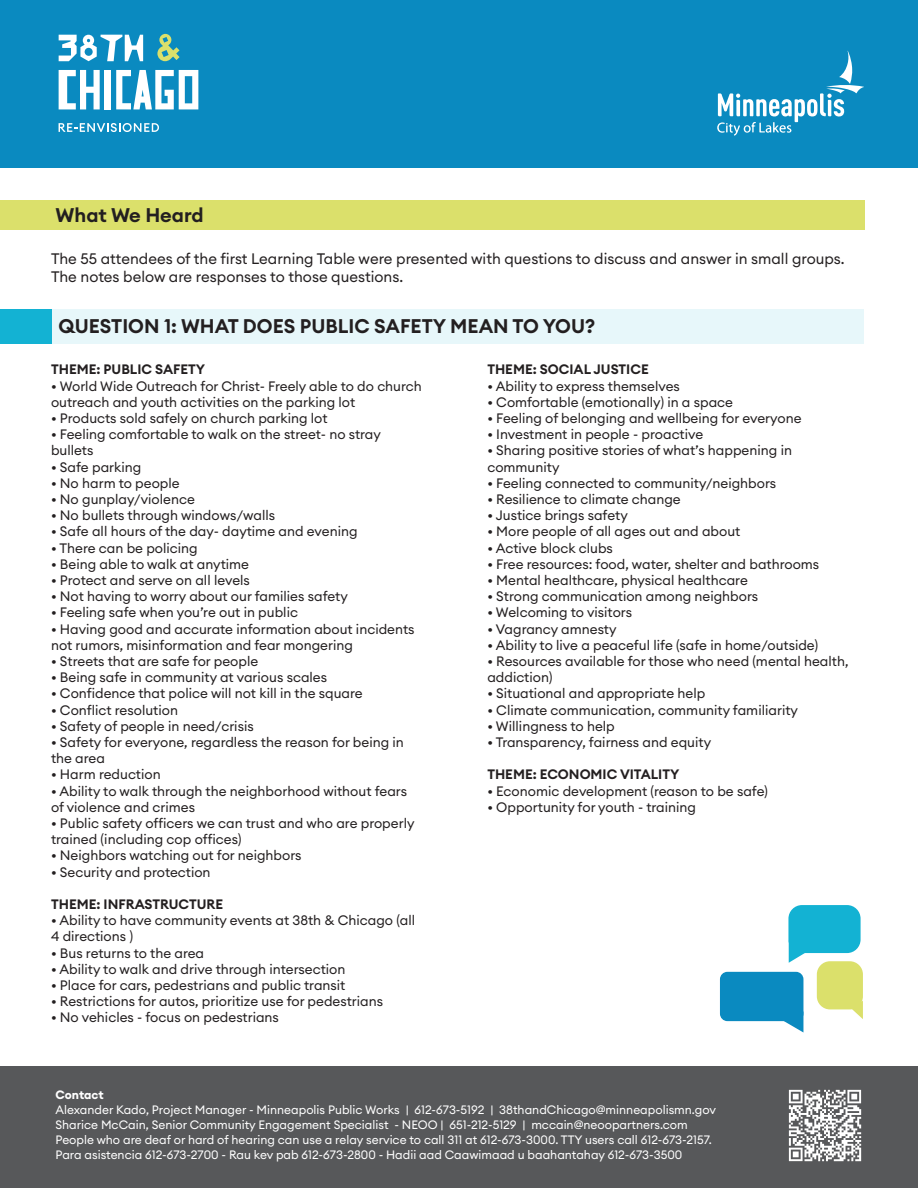
<style>
.page{position:relative;width:918px;height:1188px;background:#fff}
.page>*{position:absolute;margin:0;border:0;box-sizing:border-box;transform-origin:0 0}
.t1{font:600 19.5px "Euclid Circular A";color:#231f20}
.t2{font:15px/18px "Euclid Circular A";color:#231f20}
.t3{font:13.5px/16.2px "Euclid Circular A";color:#231f20}
.t4{font:600 13.5px "Euclid Circular A";color:#231f20}
.t5{font:12px/15px "Euclid Circular A";color:#fff}
.t6{font:700 12px "Euclid Circular A";letter-spacing:-.005em;color:#fff}
</style>
<div class="page">
<div style="left:52px;top:309px;width:812px;height:35px;background:#e7f7fa"></div>
<div style="left:720px;top:972px;width:83px;height:49px;background:#0a8ac0;border-radius:7px"></div>
<svg style="left:781px;top:1016px;width:22px;height:17px"></svg>
<div style="left:0;top:0;width:918px;height:168px;background:#0a8ac0"></div>
<svg style="left:59px;top:70px;width:41px;height:39px"></svg>
<div style="left:105px;top:70px;width:6px;height:39px;background:#fff"></div>
<svg style="left:116px;top:70px;width:82px;height:39px"></svg>
<svg style="left:59px;top:35px;width:84px;height:26px"></svg>
<svg style="left:157px;top:34px;width:23px;height:27px"></svg>
<svg style="left:59px;top:123px;width:100px;height:9px"></svg>
<svg style="left:717px;top:51px;width:147px;height:85px"></svg>
<div style="left:0;top:1066px;width:918px;height:122px;background:#57585a"></div>
<div style="left:788px;top:905px;width:73px;height:48px;background:#13b2d3;border-radius:14px"></div>
<svg style="left:789px;top:946px;width:22px;height:17px"></svg>
<div style="left:817px;top:961px;width:46px;height:48px;background:#dbe06b;border-radius:13px"></div>
<svg style="left:851px;top:1001px;width:12px;height:18px"></svg>
<img style="left:788px;top:1089px;width:74px;height:73px">
<div style="left:0;top:200px;width:864px;height:30px;background:#dbe06b"></div>
<div style="left:0;top:309px;width:51px;height:35px;background:#13b2d3"></div>
<h1 class="t1" style="left:56px;top:202px;width:150px">What We Heard</h1>
<p class="t2" style="left:51px;top:250px;width:795px">The 55 attendees of the first Learning Table were presented with questions to discuss and answer in small groups.<br>The notes below are responses to those questions.</p>
<h1 class="t1" style="left:59px;top:313px;width:538px">QUESTION 1: WHAT DOES PUBLIC SAFETY MEAN TO YOU?</h1>
<p class="t4" style="left:51px;top:361px;width:156px">THEME: PUBLIC SAFETY</p>
<p class="t3" style="left:51px;top:378px;width:372px">• World Wide Outreach for Christ- Freely able to do church outreach and youth activities on the parking lot</p>
<p class="t3" style="left:51px;top:410px;width:278px">• Products sold safely on church parking lot</p>
<p class="t3" style="left:51px;top:426px;width:331px">• Feeling comfortable to walk on the street- no stray bullets</p>
<p class="t3" style="left:51px;top:459px;width:92px">• Safe parking</p>
<p class="t3" style="left:51px;top:475px;width:130px">• No harm to people</p>
<p class="t3" style="left:51px;top:491px;width:145px">• No gunplay/violence</p>
<p class="t3" style="left:51px;top:507px;width:226px">• No bullets through windows/walls</p>
<p class="t3" style="left:51px;top:523px;width:308px">• Safe all hours of the day- daytime and evening</p>
<p class="t3" style="left:51px;top:540px;width:148px">• There can be policing</p>
<p class="t3" style="left:51px;top:556px;width:200px">• Being able to walk at anytime</p>
<p class="t3" style="left:51px;top:572px;width:200px">• Protect and serve on all levels</p>
<p class="t3" style="left:51px;top:588px;width:298px">• Not having to worry about our families safety</p>
<p class="t3" style="left:51px;top:604px;width:249px">• Feeling safe when you’re out in public</p>
<p class="t3" style="left:51px;top:621px;width:365px">• Having good and accurate information about incidents not rumors, misinformation and fear mongering</p>
<p class="t3" style="left:51px;top:653px;width:209px">• Streets that are safe for people</p>
<p class="t3" style="left:51px;top:669px;width:278px">• Being safe in community at various scales</p>
<p class="t3" style="left:51px;top:685px;width:313px">• Confidence that police will not kill in the square</p>
<p class="t3" style="left:51px;top:702px;width:129px">• Conflict resolution</p>
<p class="t3" style="left:51px;top:718px;width:204px">• Safety of people in need/crisis</p>
<p class="t3" style="left:51px;top:734px;width:354px">• Safety for everyone, regardless the reason for being in the area</p>
<p class="t3" style="left:51px;top:766px;width:111px">• Harm reduction</p>
<p class="t3" style="left:51px;top:783px;width:358px">• Ability to walk through the neighborhood without fears of violence and crimes</p>
<p class="t3" style="left:51px;top:815px;width:365px">• Public safety officers we can trust and who are properly trained (including cop offices)</p>
<p class="t3" style="left:51px;top:847px;width:252px">• Neighbors watching out for neighbors</p>
<p class="t3" style="left:51px;top:864px;width:161px">• Security and protection</p>
<p class="t4" style="left:51px;top:896px;width:174px">THEME: INFRASTRUCTURE</p>
<p class="t3" style="left:51px;top:912px;width:366px">• Ability to have community events at 38th &amp; Chicago (all<br>4 directions )</p>
<p class="t3" style="left:51px;top:945px;width:155px">• Bus returns to the area</p>
<p class="t3" style="left:51px;top:961px;width:296px">• Ability to walk and drive through intersection</p>
<p class="t3" style="left:51px;top:977px;width:296px">• Place for cars, pedestrians and public transit</p>
<p class="t3" style="left:51px;top:993px;width:334px">• Restrictions for autos, prioritize use for pedestrians</p>
<p class="t3" style="left:51px;top:1009px;width:229px">• No vehicles - focus on pedestrians</p>
<p class="t4" style="left:487px;top:361px;width:163px">THEME: SOCIAL JUSTICE</p>
<p class="t3" style="left:487px;top:378px;width:194px">• Ability to express themselves</p>
<p class="t3" style="left:487px;top:394px;width:247px">• Comfortable (emotionally) in a space</p>
<p class="t3" style="left:487px;top:410px;width:316px">• Feeling of belonging and wellbeing for everyone</p>
<p class="t3" style="left:487px;top:426px;width:217px">• Investment in people - proactive</p>
<p class="t3" style="left:487px;top:442px;width:306px">• Sharing positive stories of what’s happening in community</p>
<p class="t3" style="left:487px;top:475px;width:290px">• Feeling connected to community/neighbors</p>
<p class="t3" style="left:487px;top:491px;width:195px">• Resilience to climate change</p>
<p class="t3" style="left:487px;top:507px;width:142px">• Justice brings safety</p>
<p class="t3" style="left:487px;top:523px;width:255px">• More people of all ages out and about</p>
<p class="t3" style="left:487px;top:540px;width:127px">• Active block clubs</p>
<p class="t3" style="left:487px;top:556px;width:333px">• Free resources: food, water, shelter and bathrooms</p>
<p class="t3" style="left:487px;top:572px;width:262px">• Mental healthcare, physical healthcare</p>
<p class="t3" style="left:487px;top:588px;width:272px">• Strong communication among neighbors</p>
<p class="t3" style="left:487px;top:604px;width:146px">• Welcoming to visitors</p>
<p class="t3" style="left:487px;top:621px;width:131px">• Vagrancy amnesty</p>
<p class="t3" style="left:487px;top:637px;width:332px">• Ability to live a peaceful life (safe in home/outside)</p>
<p class="t3" style="left:487px;top:653px;width:363px">• Resources available for those who need (mental health, addiction)</p>
<p class="t3" style="left:487px;top:685px;width:219px">• Situational and appropriate help</p>
<p class="t3" style="left:487px;top:702px;width:312px">• Climate communication, community familiarity</p>
<p class="t3" style="left:487px;top:718px;width:129px">• Willingness to help</p>
<p class="t3" style="left:487px;top:734px;width:225px">• Transparency, fairness and equity</p>
<p class="t4" style="left:487px;top:766px;width:194px">THEME: ECONOMIC VITALITY</p>
<p class="t3" style="left:487px;top:783px;width:282px">• Economic development (reason to be safe)</p>
<p class="t3" style="left:487px;top:799px;width:210px">• Opportunity for youth - training</p>
<p class="t6" style="left:56px;top:1087px;width:50px">Contact</p>
<p class="t5" style="left:56px;top:1102px;width:662px">Alexander Kado, Project Manager - Minneapolis Public Works | 612-673-5192 | 38thandChicago@minneapolismn.gov Sharice McCain, Senior Community Engagement Specialist - NEOO | 651-212-5129 | mccain@neoopartners.com People who are deaf or hard of hearing can use a relay service to call 311 at 612-673-3000. TTY users call 612-673-2157.<br>Para asistencia 612-673-2700 - Rau kev pab 612-673-2800 - Hadii aad Caawimaad u baahantahay 612-673-3500</p>
</div>
